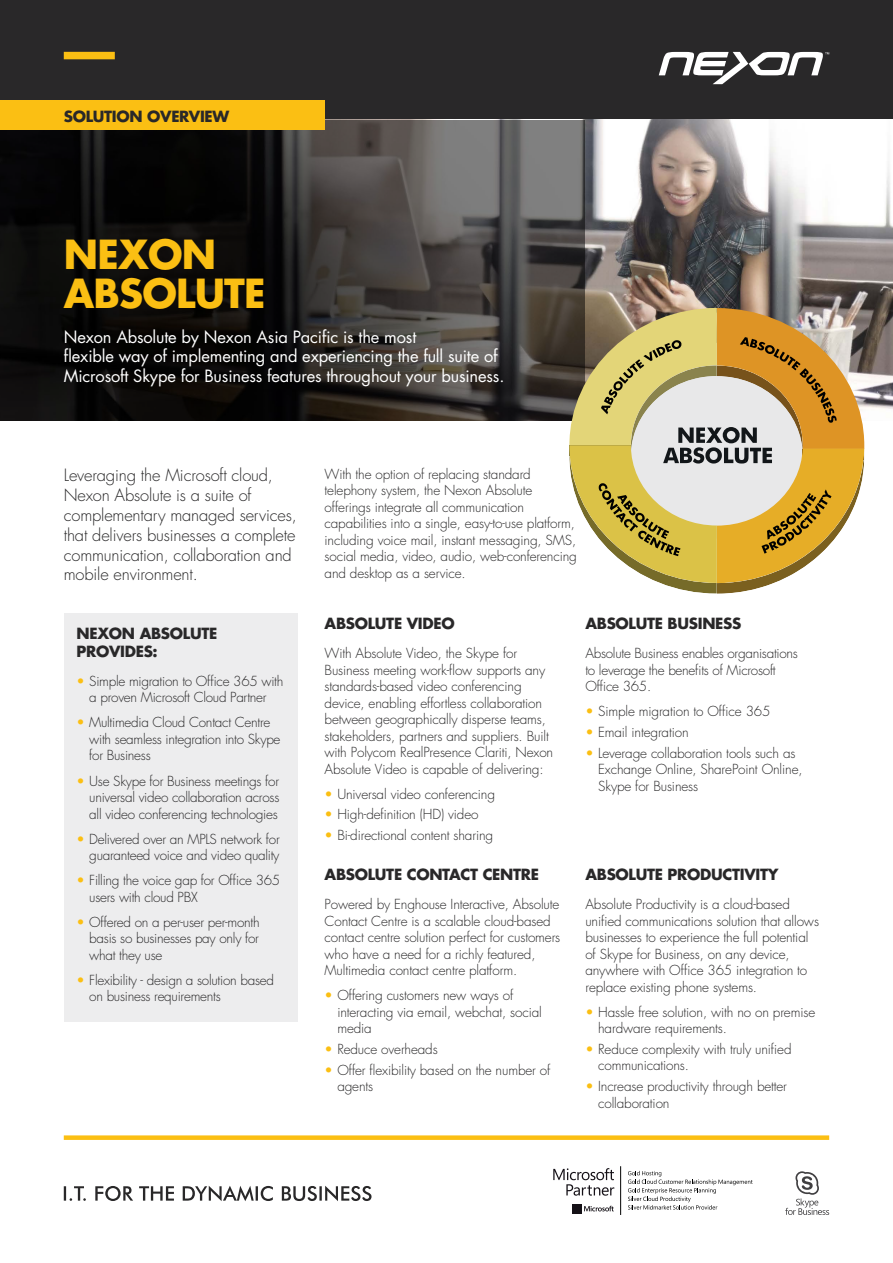
<style>
.page{position:relative;width:893px;height:1263px;background:#fff}
.page>*{position:absolute;margin:0;border:0;box-sizing:border-box;transform-origin:0 0}
.H1_-_Yellow_-_26_26{font:700 39px/39px "Futura Std";letter-spacing:-.02em;color:#fbbf13}
.Body_Intro_1_-_Slate{font:300 16.5px/19.8px "Futura Std";letter-spacing:-.01em;color:#292829}
.Cover_Intro_1_-_Whit{font:16.5px/19.5px "Futura Std";letter-spacing:-.01em;color:#fff}
.Body_Heading_1_-_Sla{font:700 15px/18px "Futura Std";letter-spacing:-.02em;color:#292829}
.H6_-_Slate_-_10_12{font:700 15px "Futura Std";letter-spacing:-.02em;color:#292829}
.Body_1_-_Slate_-_9_1{font:300 13.5px/16.5px "Futura Std";letter-spacing:-.01em;color:#292829}
.s1{color:#fbbf13}
</style>
<div class="page">
<div style="left:0;top:0;width:893px;height:119px;background:#292829"></div>
<div style="left:64px;top:52px;width:51px;height:7px;background:#fbbf13"></div>
<svg style="left:64px;top:1186px;width:307px;height:15px"></svg>
<div style="left:64px;top:1135px;width:765px;height:5px;background:#fbbf13"></div>
<svg style="left:659px;top:52px;width:170px;height:32px"></svg>
<img style="left:0;top:120px;width:893px;height:301px">
<svg style="left:0;top:120px;width:585px;height:300px;background:#2b2927"></svg>
<div style="left:0;top:101px;width:325px;height:29px;background:#fbbf13"></div>
<div style="left:64px;top:614px;width:233px;height:408px;background:#ededee"></div>
<svg style="left:785px;top:1171px;width:44px;height:44px"></svg>
<svg style="left:553px;top:1168px;width:61px;height:28px"></svg>
<svg style="left:573px;top:1204px;width:41px;height:9px"></svg>
<hr style="left:620px;top:1166px;width:1px;height:49px;background:#000">
<svg style="left:628px;top:1171px;width:125px;height:38px"></svg>
<svg style="left:569px;top:308px;width:296px;height:286px;background:#cbb67c"></svg>
<p class="H6_-_Slate_-_10_12" style="left:64px;top:106px;width:167px">SOLUTION OVERVIEW</p>
<p class="H1_-_Yellow_-_26_26" style="left:64px;top:234px;width:203px">NEXON<br>ABSOLUTE</p>
<p class="Cover_Intro_1_-_Whit" style="left:64px;top:327px;width:442px">Nexon Absolute by Nexon Asia Pacific is the most<br>flexible way of implementing and experiencing the full suite of<br>Microsoft Skype for Business features throughout your business.</p>
<p class="Body_Intro_1_-_Slate" style="left:64px;top:466px;width:235px">Leveraging the Microsoft cloud,<br>Nexon Absolute is a suite of complementary managed services, that delivers businesses a complete communication, collaboration and mobile environment.</p>
<p class="Body_Heading_1_-_Sla" style="left:77px;top:624px;width:142px">NEXON ABSOLUTE<br>PROVIDES:</p>
<p class="Body_1_-_Slate_-_9_1" style="left:77px;top:673px;width:208px;text-align:center"><span class="s1">•</span> Simple migration to Office 365 with a proven Microsoft Cloud Partner</p>
<p class="Body_1_-_Slate_-_9_1" style="left:89px;top:715px;width:193px;text-indent:-13px"><span class="s1">•</span> Multimedia Cloud Contact Centre with seamless integration into Skype for Business</p>
<p class="Body_1_-_Slate_-_9_1" style="left:89px;top:773px;width:192px;text-align:justify;text-indent:-13px"><span class="s1">•</span> Use Skype for Business meetings for universal video collaboration across all video conferencing technologies</p>
<p class="Body_1_-_Slate_-_9_1" style="left:77px;top:831px;width:205px;text-align:right"><span class="s1">•</span> Delivered over an MPLS network for guaranteed voice and video quality</p>
<p class="Body_1_-_Slate_-_9_1" style="left:89px;top:872px;width:192px;text-indent:-13px"><span class="s1">•</span> Filling the voice gap for Office 365 users with cloud PBX</p>
<p class="Body_1_-_Slate_-_9_1" style="left:89px;top:914px;width:172px;text-align:justify;text-indent:-13px"><span class="s1">•</span> Offered on a per-user per-month basis so businesses pay only for what they use</p>
<p class="Body_1_-_Slate_-_9_1" style="left:89px;top:972px;width:186px;text-indent:-13px"><span class="s1">•</span> Flexibility - design a solution based on business requirements</p>
<p class="Body_1_-_Slate_-_9_1" style="left:325px;top:466px;width:254px">With the option of replacing standard telephony system, the Nexon Absolute offerings integrate all communication capabilities into a single, easy-to-use platform, including voice mail, instant messaging, SMS, social media, video, audio, web-conferencing and desktop as a service.</p>
<p class="Body_Heading_1_-_Sla" style="left:325px;top:614px;width:132px">ABSOLUTE VIDEO</p>
<p class="Body_1_-_Slate_-_9_1" style="left:325px;top:645px;width:230px">With Absolute Video, the Skype for Business meeting work-flow supports any standards-based video conferencing device, enabling effortless collaboration between geographically disperse teams, stakeholders, partners and suppliers. Built with Polycom RealPresence Clariti, Nexon Absolute Video is capable of delivering:</p>
<p class="Body_1_-_Slate_-_9_1" style="left:325px;top:786px;width:172px"><span class="s1">•</span> Universal video conferencing</p>
<p class="Body_1_-_Slate_-_9_1" style="left:325px;top:807px;width:155px"><span class="s1">•</span> High-definition (HD) video</p>
<p class="Body_1_-_Slate_-_9_1" style="left:325px;top:827px;width:170px"><span class="s1">•</span> Bi-directional content sharing</p>
<p class="Body_Heading_1_-_Sla" style="left:585px;top:614px;width:157px">ABSOLUTE BUSINESS</p>
<p class="Body_1_-_Slate_-_9_1" style="left:585px;top:645px;width:214px">Absolute Business enables organisations to leverage the benefits of Microsoft<br>Office 365.</p>
<p class="Body_1_-_Slate_-_9_1" style="left:585px;top:703px;width:187px"><span class="s1">•</span> Simple migration to Office 365</p>
<p class="Body_1_-_Slate_-_9_1" style="left:585px;top:724px;width:105px"><span class="s1">•</span> Email integration</p>
<p class="Body_1_-_Slate_-_9_1" style="left:598px;top:745px;width:206px;text-indent:-13px"><span class="s1">•</span> Leverage collaboration tools such as<br>Exchange Online, SharePoint Online,<br>Skype for Business</p>
<p class="Body_Heading_1_-_Sla" style="left:325px;top:865px;width:216px">ABSOLUTE CONTACT CENTRE</p>
<p class="Body_1_-_Slate_-_9_1" style="left:325px;top:896px;width:237px">Powered by Enghouse Interactive, Absolute Contact Centre is a scalable cloud-based contact centre solution perfect for customers who have a need for a richly featured, Multimedia contact centre platform.</p>
<p class="Body_1_-_Slate_-_9_1" style="left:337px;top:987px;width:206px;text-indent:-13px"><span class="s1">•</span> Offering customers new ways of interacting via email, webchat, social media</p>
<p class="Body_1_-_Slate_-_9_1" style="left:325px;top:1041px;width:115px"><span class="s1">•</span> Reduce overheads</p>
<p class="Body_1_-_Slate_-_9_1" style="left:337px;top:1062px;width:214px;text-indent:-13px"><span class="s1">•</span> Offer flexibility based on the number of agents</p>
<p class="Body_Heading_1_-_Sla" style="left:585px;top:865px;width:195px">ABSOLUTE PRODUCTIVITY</p>
<p class="Body_1_-_Slate_-_9_1" style="left:585px;top:896px;width:235px">Absolute Productivity is a cloud-based unified communications solution that allows businesses to experience the full potential of Skype for Business, on any device, anywhere with Office 365 integration to replace existing phone systems.</p>
<p class="Body_1_-_Slate_-_9_1" style="left:598px;top:1004px;width:219px;text-indent:-13px"><span class="s1">•</span> Hassle free solution, with no on premise hardware requirements.</p>
<p class="Body_1_-_Slate_-_9_1" style="left:598px;top:1041px;width:195px;text-indent:-13px"><span class="s1">•</span> Reduce complexity with truly unified communications.</p>
<p class="Body_1_-_Slate_-_9_1" style="left:598px;top:1078px;width:190px;text-indent:-13px"><span class="s1">•</span> Increase productivity through better collaboration</p>
</div>
